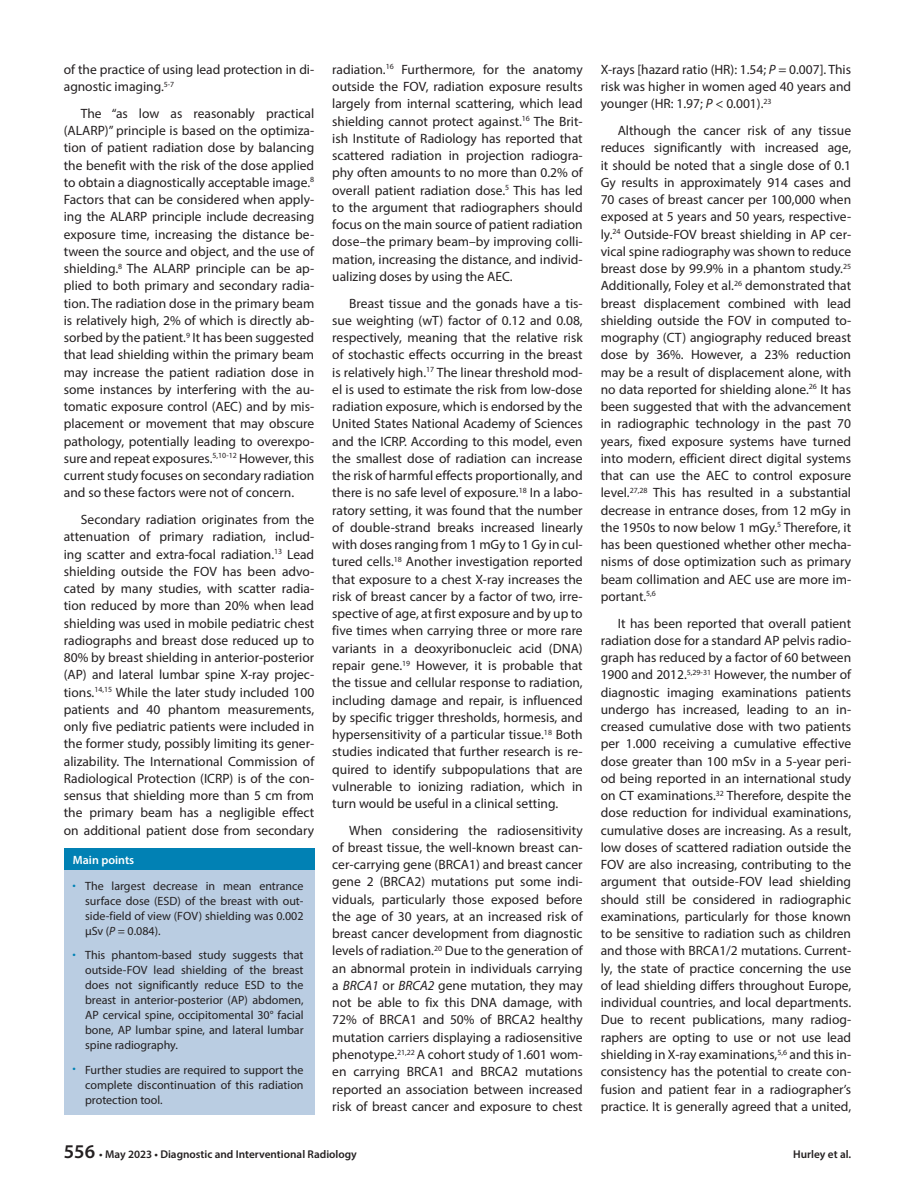
<style>
.page{position:relative;width:915px;height:1191px;background:#fff}
.page>*{position:absolute;margin:0;border:0;box-sizing:border-box;transform-origin:0 0}
.YAZI{font:13.5px/17.2px "Myriad Pro";color:#231f20;text-align:justify}
.ILK_YAZI{font:13.5px/17.2px "Myriad Pro";color:#231f20}
.t1{font:12px/15px "Myriad Pro";color:#231f20;text-align:justify}
.MAİN{font:600 12px "Myriad Pro";color:#fff}
.t2{font:600 11.25px "Myriad Pro";color:#231f20}
.s1{color:#0082b5}
.s2{font-style:italic}
.s3{font-size:19.5px}
</style>
<div class="page">
<div style="left:64px;top:848px;width:250px;height:23px;background:#0181b4"></div>
<div style="left:64px;top:870px;width:250px;height:244px;background:#bacde2"></div>
<p class="ILK_YAZI" style="left:64px;top:61px;width:252px">of the practice of using lead protection in di&shy;agnostic imaging.<sup>5-7</sup></p>
<p class="YAZI" style="left:64px;top:104px;width:252px;text-indent:17px">The “as low as reasonably practical (ALARP)” principle is based on the optimiza&shy;tion of patient radiation dose by balancing the benefit with the risk of the dose applied to obtain a diagnostically acceptable image.<sup>8<br></sup>Factors that can be considered when apply&shy;ing the ALARP principle include decreasing exposure time, increasing the distance be&shy;tween the source and object, and the use of shielding.<sup>8</sup> The ALARP principle can be ap&shy;plied to both primary and secondary radia&shy;tion. The radiation dose in the primary beam is relatively high, 2% of which is directly ab&shy;sorbed by the patient.<sup>9</sup> It has been suggested that lead shielding within the primary beam may increase the patient radiation dose in some instances by interfering with the au&shy;tomatic exposure control (AEC) and by mis&shy;placement or movement that may obscure pathology, potentially leading to overexpo&shy;sure and repeat exposures.<sup>5,10-12</sup> However, this current study focuses on secondary radiation and so these factors were not of concern.</p>
<p class="YAZI" style="left:64px;top:511px;width:252px;text-indent:17px">Secondary radiation originates from the attenuation of primary radiation, includ&shy;ing scatter and extra-focal radiation.<sup>13</sup> Lead shielding outside the FOV has been advo&shy;cated by many studies, with scatter radia&shy;tion reduced by more than 20% when lead shielding was used in mobile pediatric chest radiographs and breast dose reduced up to 80% by breast shielding in anterior-posterior (AP) and lateral lumbar spine X-ray projec&shy;tions.<sup>14,15</sup> While the later study included 100 patients and 40 phantom measurements, only five pediatric patients were included in the former study, possibly limiting its gener&shy;alizability. The International Commission of Radiological Protection (ICRP) is of the con&shy;sensus that shielding more than 5 cm from the primary beam has a negligible effect on additional patient dose from secondary</p>
<p class="MAİN" style="left:73px;top:852px;width:63px">Main points</p>
<p class="t1" style="left:85px;top:878px;width:220px;text-indent:-13px"><span class="s1">•</span> The largest decrease in mean entrance surface dose (ESD) of the breast with out&shy;side-field of view (FOV) shielding was 0.002 μSv (<span class="s2">P</span> = 0.084).</p>
<p class="t1" style="left:85px;top:947px;width:220px;text-indent:-13px"><span class="s1">•</span> This phantom-based study suggests that outside-FOV lead shielding of the breast does not significantly reduce ESD to the breast in anterior-posterior (AP) abdomen, AP cervical spine, occipitomental 30° facial bone, AP lumbar spine, and lateral lumbar spine radiography.</p>
<p class="t1" style="left:85px;top:1062px;width:220px;text-indent:-13px"><span class="s1">•</span> Further studies are required to support the complete discontinuation of this radiation protection tool.</p>
<p class="YAZI" style="left:332px;top:61px;width:252px">radiation.<sup>16</sup> Furthermore, for the anatomy outside the FOV, radiation exposure results largely from internal scattering, which lead shielding cannot protect against.<sup>16</sup> The Brit&shy;ish Institute of Radiology has reported that scattered radiation in projection radiogra&shy;phy often amounts to no more than 0.2% of overall patient radiation dose.<sup>5</sup> This has led to the argument that radiographers should focus on the main source of patient radiation dose–the primary beam–by improving colli&shy;mation, increasing the distance, and individ&shy;ualizing doses by using the AEC.</p>
<p class="YAZI" style="left:332px;top:294px;width:252px;text-indent:17px">Breast tissue and the gonads have a tis&shy;sue weighting (wT) factor of 0.12 and 0.08, respectively, meaning that the relative risk of stochastic effects occurring in the breast is relatively high.<sup>17</sup> The linear threshold mod&shy;el is used to estimate the risk from low-dose radiation exposure, which is endorsed by the United States National Academy of Sciences and the ICRP. According to this model, even the smallest dose of radiation can increase the risk of harmful effects proportionally, and there is no safe level of exposure.<sup>18</sup> In a labo&shy;ratory setting, it was found that the number of double-strand breaks increased linearly with doses ranging from 1 mGy to 1 Gy in cul&shy;tured cells.<sup>18</sup> Another investigation reported that exposure to a chest X-ray increases the risk of breast cancer by a factor of two, irre&shy;spective of age, at first exposure and by up to five times when carrying three or more rare variants in a deoxyribonucleic acid (DNA) repair gene.<sup>19</sup> However, it is probable that the tissue and cellular response to radiation, including damage and repair, is influenced by specific trigger thresholds, hormesis, and hypersensitivity of a particular tissue.<sup>18</sup> Both studies indicated that further research is re&shy;quired to identify subpopulations that are vulnerable to ionizing radiation, which in turn would be useful in a clinical setting.</p>
<p class="YAZI" style="left:332px;top:821px;width:252px;text-indent:17px">When considering the radiosensitivity of breast tissue, the well-known breast can&shy;cer-carrying gene (BRCA1) and breast cancer gene 2 (BRCA2) mutations put some indi&shy;viduals, particularly those exposed before the age of 30 years, at an increased risk of breast cancer development from diagnostic levels of radiation.<sup>20</sup> Due to the generation of an abnormal protein in individuals carrying a <span class="s2">BRCA1</span> or <span class="s2">BRCA2</span> gene mutation, they may not be able to fix this DNA damage, with 72% of BRCA1 and 50% of BRCA2 healthy mutation carriers displaying a radiosensitive phenotype.<sup>21,22</sup> A cohort study of 1.601 wom&shy;en carrying BRCA1 and BRCA2 mutations reported an association between increased risk of breast cancer and exposure to chest</p>
<p class="YAZI" style="left:600px;top:61px;width:252px">X-rays [hazard ratio (HR): 1.54; <span class="s2">P</span> = 0.007]. This risk was higher in women aged 40 years and younger (HR: 1.97; <span class="s2">P</span> &lt; 0.001).<sup>23</sup></p>
<p class="YAZI" style="left:600px;top:122px;width:252px;text-indent:17px">Although the cancer risk of any tissue reduces significantly with increased age, it should be noted that a single dose of 0.1<br>Gy results in approximately 914 cases and 70 cases of breast cancer per 100,000 when exposed at 5 years and 50 years, respective&shy;ly.<sup>24</sup> Outside-FOV breast shielding in AP cer&shy;vical spine radiography was shown to reduce breast dose by 99.9% in a phantom study.<sup>25<br></sup>Additionally, Foley et al.<sup>26</sup> demonstrated that breast displacement combined with lead shielding outside the FOV in computed to&shy;mography (CT) angiography reduced breast dose by 36%. However, a 23% reduction may be a result of displacement alone, with no data reported for shielding alone.<sup>26</sup> It has been suggested that with the advancement in radiographic technology in the past 70 years, fixed exposure systems have turned into modern, efficient direct digital systems that can use the AEC to control exposure level.<sup>27,28</sup> This has resulted in a substantial decrease in entrance doses, from 12 mGy in the 1950s to now below 1 mGy.<sup>5</sup> Therefore, it has been questioned whether other mecha&shy;nisms of dose optimization such as primary beam collimation and AEC use are more im&shy;portant.<sup>5,6</sup></p>
<p class="YAZI" style="left:600px;top:614px;width:252px;text-indent:17px">It has been reported that overall patient radiation dose for a standard AP pelvis radio&shy;graph has reduced by a factor of 60 between 1900 and 2012.<sup>5,29-31</sup> However, the number of diagnostic imaging examinations patients undergo has increased, leading to an in&shy;creased cumulative dose with two patients per 1.000 receiving a cumulative effective dose greater than 100 mSv in a 5-year peri&shy;od being reported in an international study on CT examinations.<sup>32</sup> Therefore, despite the dose reduction for individual examinations, cumulative doses are increasing. As a result, low doses of scattered radiation outside the FOV are also increasing, contributing to the argument that outside-FOV lead shielding should still be considered in radiographic examinations, particularly for those known to be sensitive to radiation such as children and those with BRCA1/2 mutations. Current&shy;ly, the state of practice concerning the use of lead shielding differs throughout Europe, individual countries, and local departments.<br>Due to recent publications, many radiog&shy;raphers are opting to use or not use lead shielding in X-ray examinations,<sup>5,6</sup> and this in&shy;consistency has the potential to create con&shy;fusion and patient fear in a radiographer’s practice. It is generally agreed that a united,</p>
<p class="t2" style="left:64px;top:1146px;width:294px"><span class="s3">556</span> • May 2023 • Diagnostic and Interventional Radiology</p>
<p class="t2" style="left:793px;top:1146px;width:59px">Hurley et al.</p>
</div>
